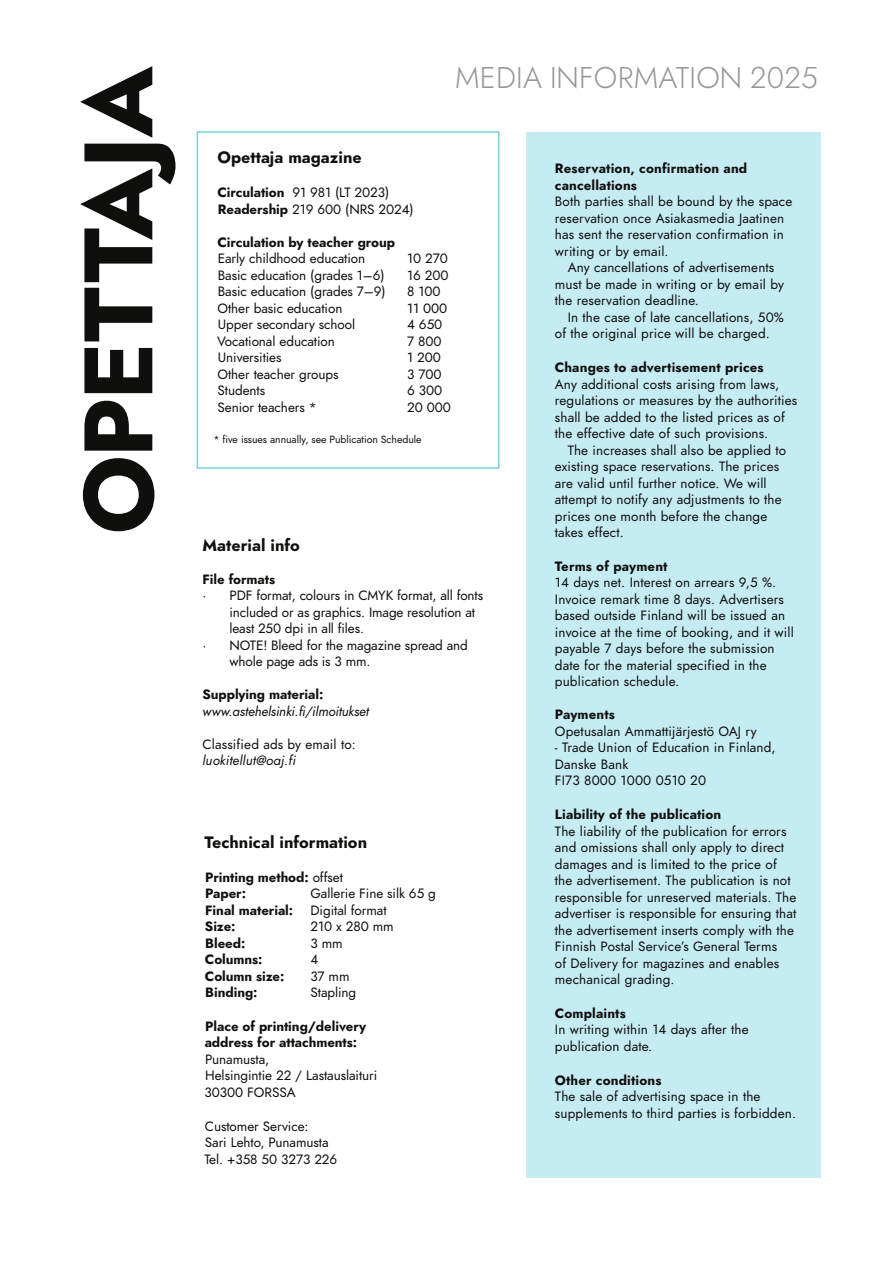
<style>
.page{position:relative;width:893px;height:1263px;background:#fff}
.page>*{position:absolute;margin:0;border:0;box-sizing:border-box;transform-origin:0 0}
.t1{font:300 30px "Jost";letter-spacing:.01em;color:#969898}
.t2{font:700 16.5px "Jost";color:#0f0f0d}
.t3{font:13.5px/16.5px "Jost";letter-spacing:.01em;color:#0f0f0d}
.t4{font:700 13.5px/16.5px "Jost";letter-spacing:-.005em;color:#0f0f0d}
.t5{font:13.5px/16.5px "Jost";letter-spacing:-.01em;color:#0f0f0d}
.t6{font:italic 13.5px "Jost";letter-spacing:-.01em;color:#0f0f0d}
.t7{font:italic 13.5px "Jost";letter-spacing:.01em;color:#0f0f0d}
.t8{font:10.5px "Jost";letter-spacing:-.005em;color:#0f0f0d}
.s1{font-weight:700}
.s2{font-weight:400}
</style>
<div class="page">
<div style="left:526px;top:132px;width:295px;height:1045px;background:#c5ebf3"></div>
<div style="left:197px;top:131px;width:303px;height:338px;border:2px solid #7ed2df"></div>
<svg style="left:80px;top:66px;width:96px;height:465px"></svg>
<h1 class="t1" style="left:455px;top:57px;width:364px">MEDIA INFORMATION 2025</h1>
<p class="t2" style="left:217px;top:146px;width:146px">Opettaja magazine</p>
<p class="t3" style="left:218px;top:184px;width:198px"><span class="s1">Circulation</span> 91 981 (LT 2023)<br><span class="s1">Readership</span> 219 600 (NRS 2024)</p>
<p class="t4" style="left:218px;top:234px;width:179px">Circulation by teacher group</p>
<p class="t3" style="left:218px;top:250px;width:149px">Early childhood education</p>
<p class="t3" style="left:407px;top:250px;width:42px">10 270</p>
<p class="t3" style="left:218px;top:267px;width:168px">Basic education (grades 1–6)</p>
<p class="t3" style="left:407px;top:267px;width:43px">16 200</p>
<p class="t3" style="left:218px;top:283px;width:169px">Basic education (grades 7–9)</p>
<p class="t3" style="left:407px;top:283px;width:35px">8 100</p>
<p class="t3" style="left:218px;top:300px;width:126px">Other basic education</p>
<p class="t3" style="left:407px;top:300px;width:42px">11 000</p>
<p class="t3" style="left:218px;top:316px;width:139px">Upper secondary school</p>
<p class="t3" style="left:407px;top:316px;width:37px">4 650</p>
<p class="t3" style="left:217px;top:333px;width:119px">Vocational education</p>
<p class="t3" style="left:407px;top:333px;width:36px">7 800</p>
<p class="t3" style="left:218px;top:349px;width:65px">Universities</p>
<p class="t3" style="left:407px;top:349px;width:35px">1 200</p>
<p class="t3" style="left:218px;top:366px;width:122px">Other teacher groups</p>
<p class="t3" style="left:407px;top:366px;width:36px">3 700</p>
<p class="t3" style="left:218px;top:382px;width:49px">Students</p>
<p class="t3" style="left:407px;top:382px;width:37px">6 300</p>
<p class="t3" style="left:218px;top:399px;width:101px">Senior teachers *</p>
<p class="t3" style="left:407px;top:399px;width:45px">20 000</p>
<p class="t8" style="left:213px;top:432px;width:210px">* five issues annually, see Publication Schedule</p>
<p class="t2" style="left:202px;top:533px;width:99px">Material info</p>
<p class="t4" style="left:202px;top:571px;width:74px">File formats</p>
<p class="t5" style="left:230px;top:587px;width:255px;text-indent:-27px">• PDF format, colours in CMYK format, all fonts included or as graphics. Image resolution at least 250 dpi in all files.</p>
<p class="t5" style="left:230px;top:637px;width:240px;text-indent:-27px">• NOTE! Bleed for the magazine spread and whole page ads is 3 mm.</p>
<p class="t4" style="left:202px;top:686px;width:122px">Supplying material:</p>
<p class="t6" style="left:202px;top:702px;width:168px">www.astehelsinki.fi/ilmoitukset</p>
<p class="t3" style="left:202px;top:736px;width:155px">Classified ads by email to:</p>
<p class="t7" style="left:202px;top:751px;width:95px">luokitellut@oaj.fi</p>
<p class="t2" style="left:204px;top:831px;width:164px">Technical information</p>
<p class="t4" style="left:205px;top:869px;width:139px">Printing method: <span class="s2">offset<br></span>Paper:</p>
<p class="t3" style="left:311px;top:885px;width:127px">Gallerie Fine silk 65 g</p>
<p class="t4" style="left:205px;top:902px;width:89px">Final material:</p>
<p class="t3" style="left:311px;top:902px;width:78px">Digital format</p>
<p class="t4" style="left:205px;top:918px;width:32px">Size:</p>
<p class="t3" style="left:311px;top:918px;width:85px">210 x 280 mm</p>
<p class="t4" style="left:205px;top:935px;width:42px">Bleed:</p>
<p class="t3" style="left:311px;top:935px;width:34px">3 mm</p>
<p class="t4" style="left:205px;top:951px;width:59px">Columns:</p>
<p class="t3" style="left:311px;top:951px;width:9px">4</p>
<p class="t4" style="left:205px;top:968px;width:81px">Column size:</p>
<p class="t3" style="left:311px;top:968px;width:41px">37 mm</p>
<p class="t4" style="left:205px;top:984px;width:54px">Binding:</p>
<p class="t3" style="left:311px;top:984px;width:47px">Stapling</p>
<p class="t4" style="left:205px;top:1018px;width:163px">Place of printing/delivery address for attachments:</p>
<p class="t3" style="left:205px;top:1051px;width:174px">Punamusta,<br>Helsingintie 22 / Lastauslaituri<br>30300 FORSSA</p>
<p class="t3" style="left:204px;top:1118px;width:134px">Customer Service:<br>Sari Lehto, Punamusta<br>Tel. +358 50 3273 226</p>
<p class="t4" style="left:555px;top:160px;width:194px">Reservation, confirmation and cancellations</p>
<p class="t3" style="left:555px;top:193px;width:239px">Both parties shall be bound by the space reservation once Asiakasmedia Jaatinen has sent the reservation confirmation in writing or by email.</p>
<p class="t3" style="left:555px;top:259px;width:231px;text-indent:13px">Any cancellations of advertisements must be made in writing or by email by the reservation deadline.</p>
<p class="t3" style="left:555px;top:309px;width:231px;text-indent:13px">In the case of late cancellations, 50% of the original price will be charged.</p>
<p class="t4" style="left:555px;top:359px;width:210px">Changes to advertisement prices</p>
<p class="t3" style="left:555px;top:376px;width:244px">Any additional costs arising from laws, regulations or measures by the authorities shall be added to the listed prices as of the effective date of such provisions.</p>
<p class="t3" style="left:555px;top:442px;width:233px;text-indent:13px">The increases shall also be applied to existing space reservations. The prices are valid until further notice. We will attempt to notify any adjustments to the prices one month before the change takes effect.</p>
<p class="t4" style="left:555px;top:558px;width:114px">Terms of payment</p>
<p class="t3" style="left:555px;top:574px;width:240px">14 days net. Interest on arrears 9,5 %.<br>Invoice remark time 8 days. Advertisers based outside Finland will be issued an invoice at the time of booking, and it will payable 7 days before the submission date for the material specified in the publication schedule.</p>
<p class="t4" style="left:555px;top:706px;width:62px">Payments</p>
<p class="t3" style="left:555px;top:723px;width:203px">Opetusalan Ammattijärjestö OAJ ry</p>
<p class="t3" style="left:555px;top:739px;width:222px">- Trade Union of Education in Finland,<br>Danske Bank<br>FI73 8000 1000 0510 20</p>
<p class="t4" style="left:555px;top:806px;width:168px">Liability of the publication</p>
<p class="t3" style="left:555px;top:823px;width:243px">The liability of the publication for errors and omissions shall only apply to direct damages and is limited to the price of the advertisement. The publication is not responsible for unreserved materials. The advertiser is responsible for ensuring that the advertisement inserts comply with the Finnish Postal Service’s General Terms<br>of Delivery for magazines and enables mechanical grading.</p>
<p class="t4" style="left:555px;top:1005px;width:72px">Complaints</p>
<p class="t3" style="left:555px;top:1021px;width:195px">In writing within 14 days after the publication date.</p>
<p class="t4" style="left:555px;top:1072px;width:108px">Other conditions</p>
<p class="t3" style="left:555px;top:1088px;width:243px">The sale of advertising space in the supplements to third parties is forbidden.</p>
</div>
